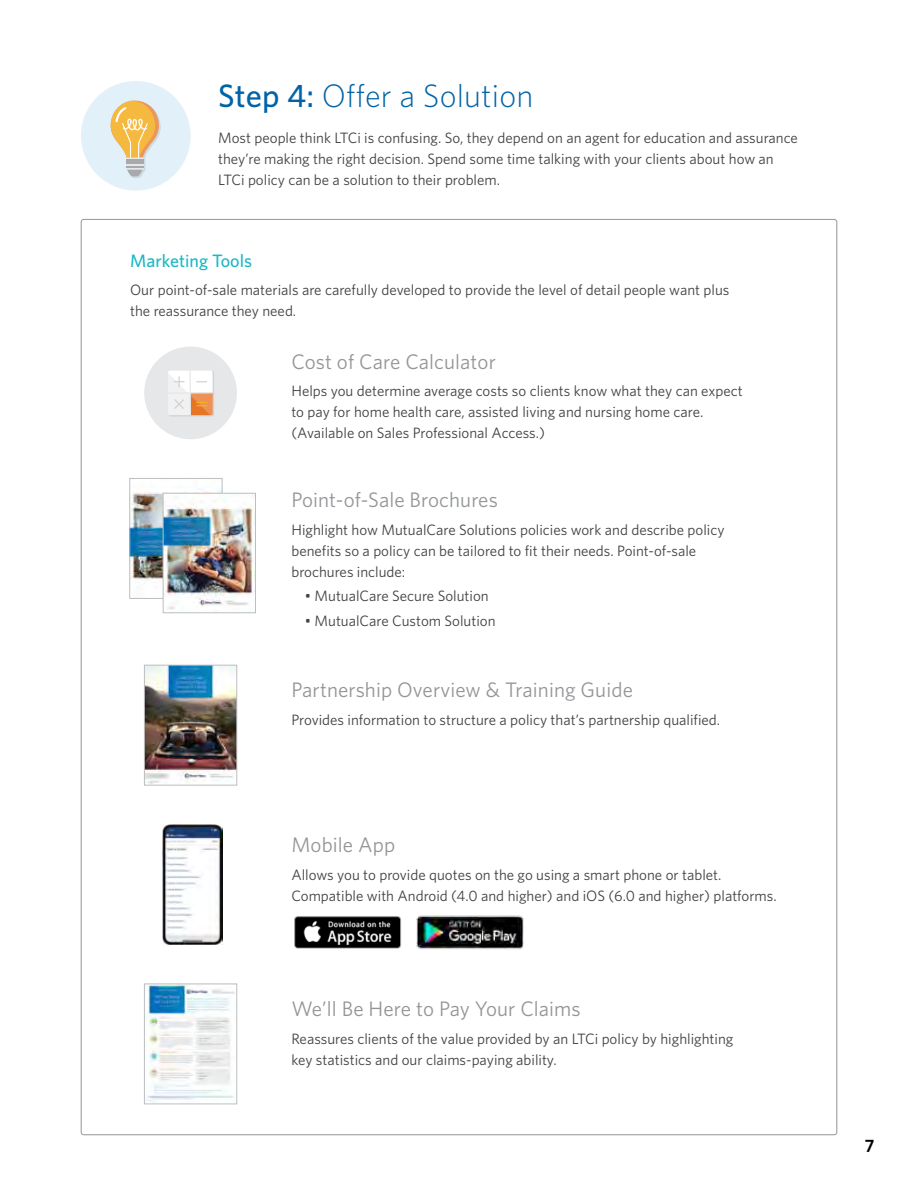
<style>
.page{position:relative;width:918px;height:1188px;background:#fff}
.page>*{position:absolute;margin:0;border:0;box-sizing:border-box;transform-origin:0 0}
.t1{font:300 32.4px "Whitney";letter-spacing:.005em;color:#0063a7}
.t2{font:21px "Whitney";letter-spacing:.005em;color:#939598}
.t3{font:500 18px "Whitney";color:#1ab9c5}
.t4{font:600 18px "Whitney";color:#000}
.t5{font:15px/21px "Whitney";color:#414042}
.s1{font-weight:500}
</style>
<div class="page">
<img style="left:132px;top:489px;width:88px;height:108px">
<div style="left:130px;top:478px;width:92px;height:121px;border:1px solid #bcbec0"></div>
<img style="left:165px;top:495px;width:89px;height:115px">
<div style="left:163px;top:493px;width:93px;height:120px;border:1px solid #bcbec0"></div>
<img style="left:146px;top:986px;width:89px;height:116px">
<div style="left:144px;top:984px;width:93px;height:120px;border:1px solid #bcbec0"></div>
<img style="left:146px;top:667px;width:89px;height:116px">
<div style="left:144px;top:665px;width:93px;height:120px;border:1px solid #bcbec0"></div>
<svg style="left:81px;top:81px;width:110px;height:110px"></svg>
<img style="left:163px;top:824px;width:59px;height:121px">
<svg style="left:144px;top:347px;width:93px;height:92px"></svg>
<img style="left:294px;top:916px;width:107px;height:33px">
<img style="left:416px;top:915px;width:108px;height:34px">
<h1 class="t1" style="left:218px;top:74px;width:317px"><span class="s1">Step 4:</span> Offer a Solution</h1>
<p class="t5" style="left:218px;top:126px;width:581px">Most people think LTCi is confusing. So, they depend on an agent for education and assurance they’re making the right decision. Spend some time talking with your clients about how an<br>LTCi policy can be a solution to their problem.</p>
<p class="t3" style="left:130px;top:249px;width:123px">Marketing Tools</p>
<p class="t5" style="left:130px;top:279px;width:601px">Our point-of-sale materials are carefully developed to provide the level of detail people want plus the reassurance they need.</p>
<h2 class="t2" style="left:291px;top:347px;width:206px">Cost of Care Calculator</h2>
<p class="t5" style="left:291px;top:380px;width:453px">Helps you determine average costs so clients know what they can expect to pay for home health care, assisted living and nursing home care. (Available on Sales Professional Access.)</p>
<h2 class="t2" style="left:291px;top:486px;width:208px">Point-of-Sale Brochures</h2>
<p class="t5" style="left:291px;top:519px;width:435px">Highlight how MutualCare Solutions policies work and describe policy benefits so a policy can be tailored to fit their needs. Point-of-sale brochures include:</p>
<p class="t5" style="left:305px;top:585px;width:185px">• MutualCare Secure Solution</p>
<p class="t5" style="left:305px;top:610px;width:192px">• MutualCare Custom Solution</p>
<h2 class="t2" style="left:291px;top:676px;width:343px">Partnership Overview &amp; Training Guide</h2>
<p class="t5" style="left:291px;top:709px;width:430px">Provides information to structure a policy that’s partnership qualified.</p>
<h2 class="t2" style="left:291px;top:831px;width:105px">Mobile App</h2>
<p class="t5" style="left:291px;top:864px;width:487px">Allows you to provide quotes on the go using a smart phone or tablet.<br>Compatible with Android (4.0 and higher) and iOS (6.0 and higher) platforms.</p>
<h2 class="t2" style="left:291px;top:995px;width:291px">We’ll Be Here to Pay Your Claims</h2>
<p class="t5" style="left:291px;top:1028px;width:443px">Reassures clients of the value provided by an LTCi policy by highlighting key statistics and our claims-paying ability.</p>
<p class="t4" style="left:865px;top:1134px;width:11px">7</p>
</div>
